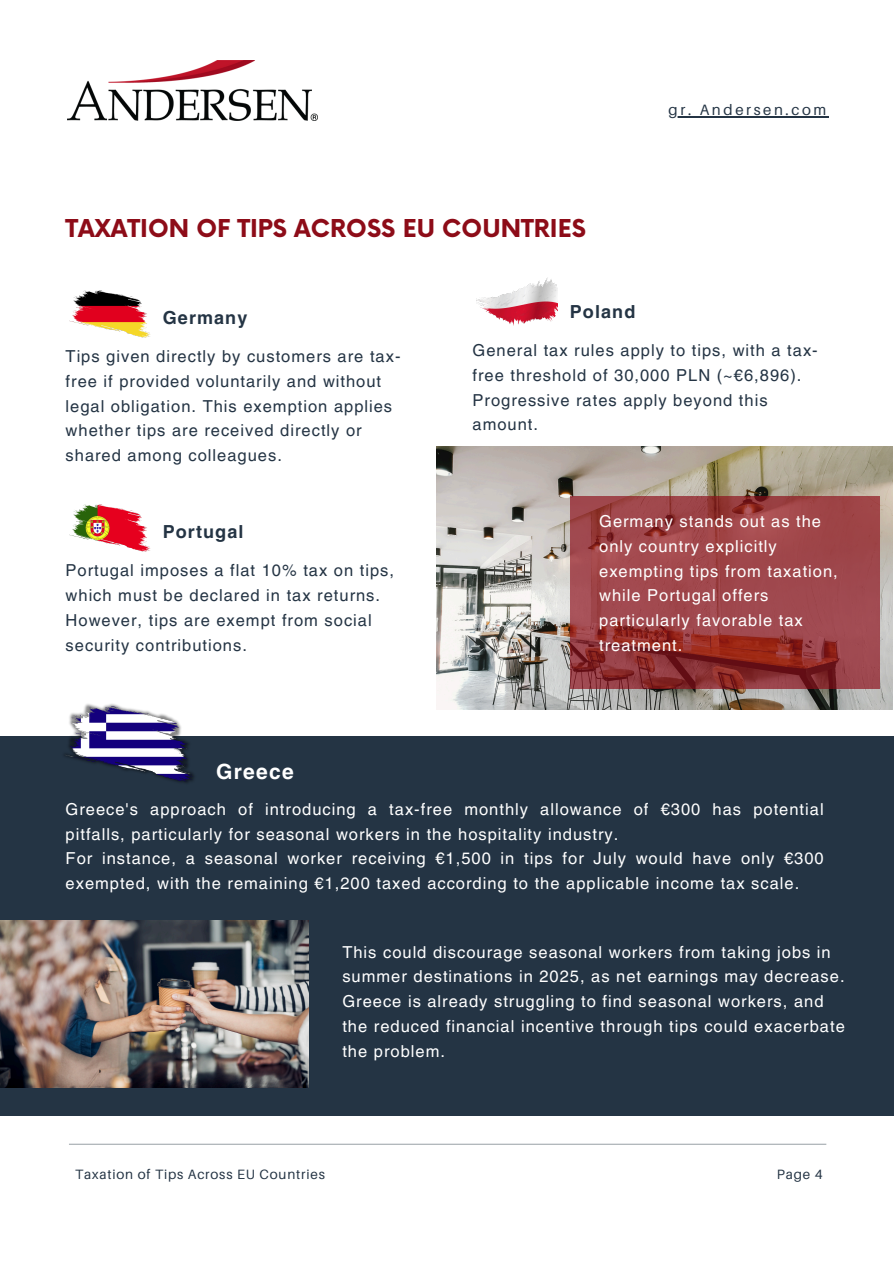
<style>
.page{position:relative;width:894px;height:1264px;background:#fff}
.page>*{position:absolute;margin:0;border:0;box-sizing:border-box;transform-origin:0 0}
.t1{font:700 24px "Now";color:#8d0c18}
.t2{font:700 21px "Helvetica LT Pro";letter-spacing:.06em;color:#fff}
.t3{font:700 18px "Helvetica LT Pro";letter-spacing:.06em;color:#243444}
.t4{font:16.5px/24.8px "Helvetica LT Pro";letter-spacing:.06em;color:#fff}
.t5{font:16.5px/24.8px "Helvetica LT Pro";letter-spacing:.06em;color:#243444}
.t6{font:15px "Aileron";letter-spacing:.175em;color:#243444}
.t7{font:13.5px "Aileron";letter-spacing:.06em;color:#243444}
</style>
<div class="page">
<hr style="left:69px;top:1143px;width:757px;height:1px;background:#a3aaaf">
<img style="left:67px;top:60px;width:250px;height:61px">
<img style="left:69px;top:290px;width:81px;height:47px">
<img style="left:476px;top:278px;width:81px;height:47px">
<img style="left:69px;top:504px;width:81px;height:47px">
<div style="left:0;top:736px;width:893px;height:379px;background:#243444"></div>
<img style="left:64px;top:704px;width:130px;height:79px">
<img style="left:436px;top:447px;width:456px;height:262px">
<hr style="left:668px;top:116px;width:160px;height:1px;background:#243444">
<img style="left:0;top:920px;width:308px;height:167px">
<svg style="left:569px;top:496px;width:310px;height:193px;fill:#9f474c"></svg>
<p class="t6" style="left:668px;top:100px;width:159px">gr. Andersen.com</p>
<h1 class="t1" style="left:66px;top:216px;width:521px">TAXATION OF TIPS ACROSS EU COUNTRIES</h1>
<p class="t3" style="left:163px;top:311px;width:86px">Germany</p>
<h3 class="t3" style="left:569px;top:305px;width:67px">Poland</h3>
<p class="t5" style="left:66px;top:345px;width:336px">Tips given directly by customers are tax&shy;free if provided voluntarily and without legal obligation. This exemption applies whether tips are received directly or shared among colleagues.</p>
<h4 class="t3" style="left:163px;top:525px;width:82px">Portugal</h4>
<h4 class="t5" style="left:66px;top:560px;width:330px">Portugal imposes a flat 10% tax on tips, which must be declared in tax returns.<br>However, tips are exempt from social security contributions.</h4>
<p class="t2" style="left:216px;top:763px;width:79px">Greece</p>
<h3 class="t5" style="left:472px;top:339px;width:346px">General tax rules apply to tips, with a tax&shy;free threshold of 30,000 PLN (~€6,896).<br>Progressive rates apply beyond this amount.</h3>
<h4 class="t4" style="left:599px;top:510px;width:240px">Germany stands out as the only country explicitly exempting tips from taxation, while Portugal offers particularly favorable tax treatment.</h4>
<p class="t4" style="left:66px;top:798px;width:759px">Greece's approach of introducing a tax-free monthly allowance of €300 has potential pitfalls, particularly for seasonal workers in the hospitality industry.<br>For instance, a seasonal worker receiving €1,500 in tips for July would have only €300 exempted, with the remaining €1,200 taxed according to the applicable income tax scale.</p>
<h4 class="t4" style="left:342px;top:941px;width:504px">This could discourage seasonal workers from taking jobs in summer destinations in 2025, as net earnings may decrease.<br>Greece is already struggling to find seasonal workers, and the reduced financial incentive through tips could exacerbate the problem.</h4>
<h3 class="t7" style="left:75px;top:1166px;width:251px">Taxation of Tips Across EU Countries</h3>
<p class="t7" style="left:776px;top:1166px;width:47px">Page 4</p>
</div>
